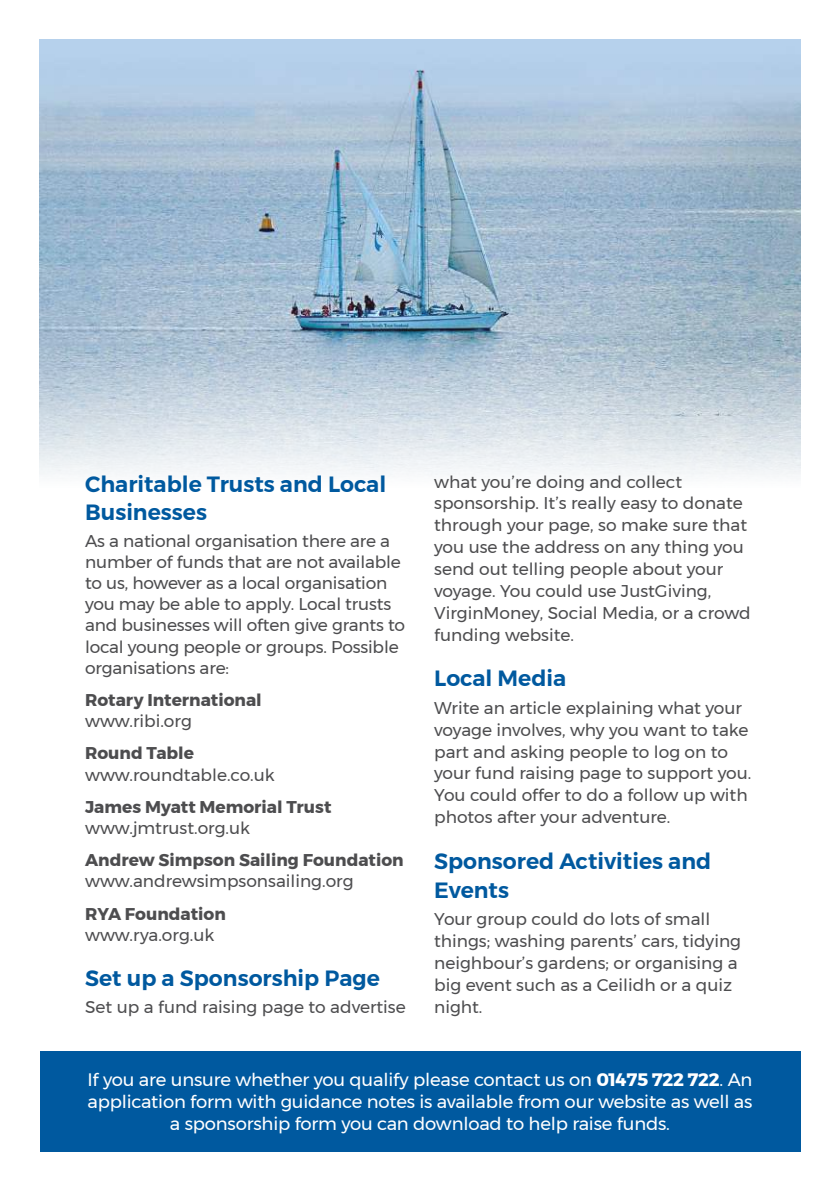
<style>
.page{position:relative;width:840px;height:1191px;background:#fff}
.page>*{position:absolute;margin:0;border:0;box-sizing:border-box;transform-origin:0 0}
.t1{font:600 22px/28px "Montserrat";color:#00599f}
.t2{font:18px/22px "Montserrat";letter-spacing:-.01em;color:#fff;text-align:center}
.t3{font:17px/21.8px "Montserrat";color:#4d4d4f}
.t4{font:700 17px "Montserrat";color:#4d4d4f}
.s1{font-weight:700}
</style>
<div class="page">
<img style="left:40px;top:40px;width:759px;height:437px">
<div style="left:40px;top:1051px;width:759px;height:100px;background:#00599f"></div>
<p class="t1" style="left:85px;top:470px;width:302px">Charitable Trusts and Local<br>Businesses</p>
<p class="t3" style="left:85px;top:530px;width:321px;line-height:21px">As a national organisation there are a number of funds that are not available to us, however as a local organisation you may be able to apply. Local trusts and businesses will often give grants to local young people or groups. Possible organisations are:</p>
<p class="t4" style="left:85px;top:686px;width:178px">Rotary International</p>
<p class="t3" style="left:85px;top:710px;width:108px">www.ribi.org</p>
<p class="t4" style="left:85px;top:740px;width:110px">Round Table</p>
<p class="t3" style="left:85px;top:763px;width:191px">www.roundtable.co.uk</p>
<p class="t4" style="left:85px;top:793px;width:248px">James Myatt Memorial Trust</p>
<p class="t3" style="left:85px;top:817px;width:166px">www.jmtrust.org.uk</p>
<p class="t4" style="left:85px;top:846px;width:320px">Andrew Simpson Sailing Foundation</p>
<p class="t3" style="left:85px;top:870px;width:270px">www.andrewsimpsonsailing.org</p>
<p class="t4" style="left:85px;top:900px;width:142px">RYA Foundation</p>
<p class="t3" style="left:85px;top:923px;width:131px">www.rya.org.uk</p>
<p class="t1" style="left:85px;top:964px;width:296px">Set up a Sponsorship Page</p>
<p class="t3" style="left:85px;top:995px;width:322px">Set up a fund raising page to advertise</p>
<p class="t3" style="left:434px;top:470px;width:318px">what you’re doing and collect sponsorship. It’s really easy to donate through your page, so make sure that you use the address on any thing you send out telling people about your voyage. You could use JustGiving,<br>VirginMoney, Social Media, or a crowd funding website.</p>
<p class="t1" style="left:434px;top:664px;width:133px">Local Media</p>
<p class="t3" style="left:434px;top:696px;width:318px">Write an article explaining what your voyage involves, why you want to take part and asking people to log on to your fund raising page to support you.<br>You could offer to do a follow up with photos after your adventure.</p>
<p class="t1" style="left:434px;top:846px;width:278px;line-height:28.8px">Sponsored Activities and<br>Events</p>
<p class="t3" style="left:434px;top:908px;width:308px">Your group could do lots of small things; washing parents’ cars, tidying neighbour’s gardens; or organising a big event such as a Ceilidh or a quiz night.</p>
<p class="t2" style="left:87px;top:1068px;width:666px">If you are unsure whether you qualify please contact us on <span class="s1">01475 722 722</span>. An application form with guidance notes is available from our website as well as a sponsorship form you can download to help raise funds.</p>
</div>
